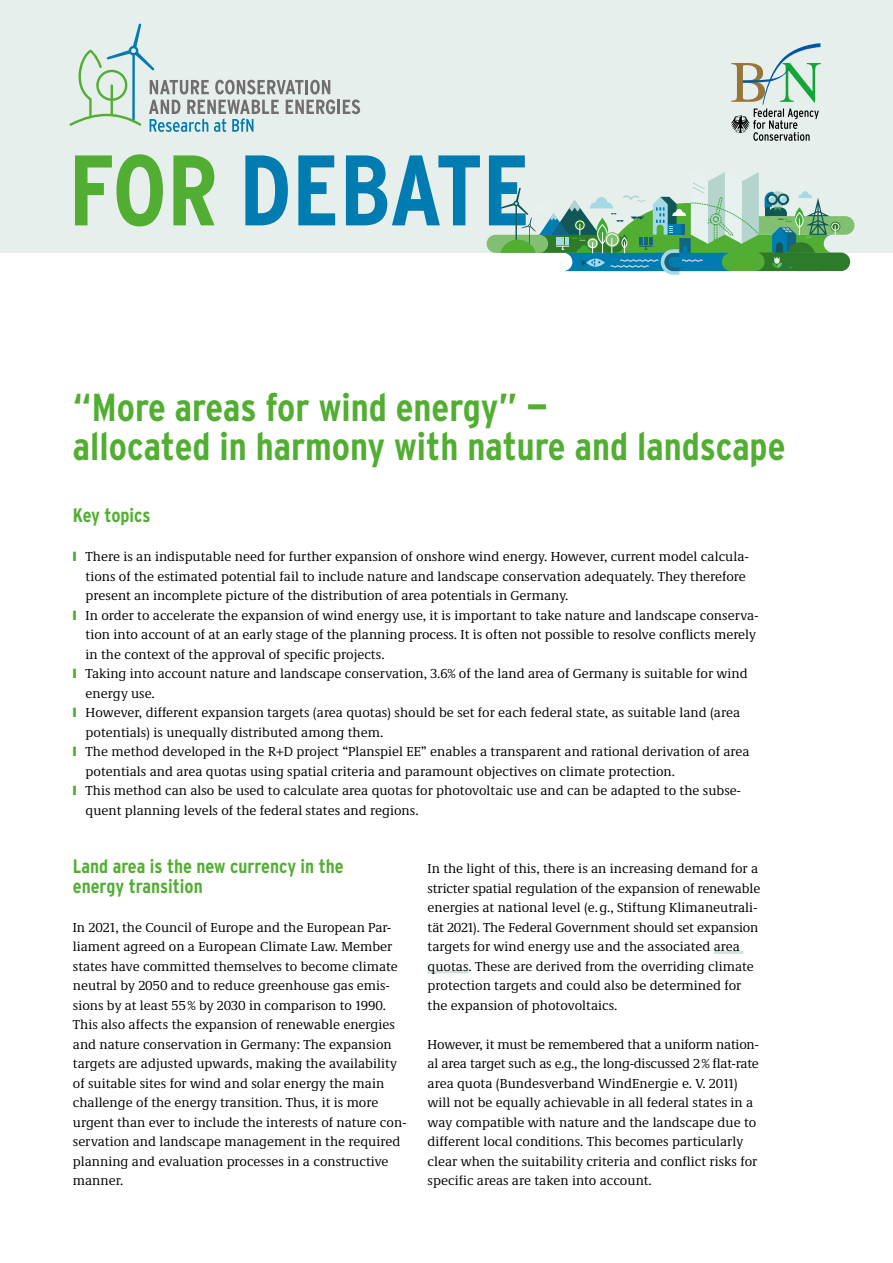
<style>
.page{position:relative;width:893px;height:1263px;background:#fff}
.page>*{position:absolute;margin:0;border:0;box-sizing:border-box;transform-origin:0 0}
.t1{font:700 99.9px "Interstate Condensed";color:#007cb0}
.t2{font:700 39px/39px "Interstate Condensed";color:#52ae32}
.t3{font:700 19.5px/19.5px "Interstate Condensed";color:#52ae32}
.P_-_Copy_LB{font:13.5px/19.5px "Demos Next Pro";color:#000}
.P_-_Aufzaehlung{font:13.5px/19.5px "Demos Next Pro";color:#000}
.s1{color:#52ae32}
</style>
<div class="page">
<div style="left:0;top:0;width:893px;height:253px;background:#e7efed"></div>
<div style="left:487px;top:235px;width:61px;height:18px;background:#82c071;border-radius:9px"></div>
<svg style="left:500px;top:172px;width:354px;height:103px"></svg>
<hr style="left:337px;top:100px;width:3px;height:14px;background:#706f6f">
<svg style="left:343px;top:99px;width:17px;height:15px"></svg>
<svg style="left:70px;top:23px;width:265px;height:109px"></svg>
<svg style="left:731px;top:43px;width:90px;height:98px"></svg>
<hr style="left:714px;top:951px;width:29px;height:3px;background:#d5e3de">
<hr style="left:428px;top:970px;width:40px;height:3px;background:#d5e3de">
<h1 class="t1" style="left:69px;top:134px;width:463px"><span class="s1">FOR</span> DEBATE</h1>
<h2 class="t2" style="left:73px;top:387px;width:714px">“More areas for wind energy” —<br>allocated in harmony with nature and landscape</h2>
<h3 class="t3" style="left:73px;top:505px;width:79px">Key topics</h3>
<p class="P_-_Aufzaehlung" style="left:86px;top:546px;width:664px;text-indent:-13px"><span class="s1">❙</span> There is an indisputable need for further expansion of onshore wind energy. However, current model calcula&shy;tions of the estimated potential fail to include nature and landscape conservation adequately. They therefore present an incomplete picture of the distribution of area potentials in Germany.</p>
<p class="P_-_Aufzaehlung" style="left:86px;top:605px;width:674px;text-indent:-13px"><span class="s1">❙</span> In order to accelerate the expansion of wind energy use, it is important to take nature and landscape conserva&shy;tion into account of at an early stage of the planning process. It is often not possible to resolve conflicts merely in the context of the approval of specific projects.</p>
<p class="P_-_Aufzaehlung" style="left:86px;top:663px;width:663px;text-indent:-13px"><span class="s1">❙</span> Taking into account nature and landscape conservation, 3.6% of the land area of Germany is suitable for wind energy use.</p>
<p class="P_-_Aufzaehlung" style="left:86px;top:702px;width:656px;text-indent:-13px"><span class="s1">❙</span> However, different expansion targets (area quotas) should be set for each federal state, as suitable land (area potentials) is unequally distributed among them.</p>
<p class="P_-_Aufzaehlung" style="left:86px;top:741px;width:665px;text-indent:-13px"><span class="s1">❙</span> The method developed in the R+D project “Planspiel EE” enables a transparent and rational derivation of area potentials and area quotas using spatial criteria and paramount objectives on climate protection.</p>
<p class="P_-_Aufzaehlung" style="left:86px;top:780px;width:657px;text-indent:-13px"><span class="s1">❙</span> This method can also be used to calculate area quotas for photovoltaic use and can be adapted to the subse&shy;quent planning levels of the federal states and regions.</p>
<h3 class="t3" style="left:73px;top:856px;width:272px">Land area is the new currency in the energy transition</h3>
<p class="P_-_Copy_LB" style="left:73px;top:917px;width:335px">In 2021, the Council of Europe and the European Par&shy;liament agreed on a European Climate Law. Member states have committed themselves to become climate neutral by 2050 and to reduce greenhouse gas emis&shy;sions by at least 55 % by 2030 in comparison to 1990.<br>This also affects the expansion of renewable energies and nature conservation in Germany: The expansion targets are adjusted upwards, making the availability of suitable sites for wind and solar energy the main challenge of the energy transition. Thus, it is more urgent than ever to include the interests of nature con&shy;servation and landscape management in the required planning and evaluation processes in a constructive manner.</p>
<p class="P_-_Copy_LB" style="left:428px;top:858px;width:334px">In the light of this, there is an increasing demand for a stricter spatial regulation of the expansion of renewable energies at national level (e.g., Stiftung Klimaneutrali&shy;tät 2021). The Federal Government should set expansion targets for wind energy use and the associated area quotas. These are derived from the overriding climate protection targets and could also be determined for the expansion of photovoltaics.</p>
<p class="P_-_Copy_LB" style="left:428px;top:1034px;width:333px">However, it must be remembered that a uniform nation&shy;al area target such as e.g., the long-discussed 2% flat-rate area quota (Bundesverband WindEnergie e. V. 2011) will not be equally achievable in all federal states in a way compatible with nature and the landscape due to different local conditions. This becomes particularly clear when the suitability criteria and conflict risks for specific areas are taken into account.</p>
</div>
